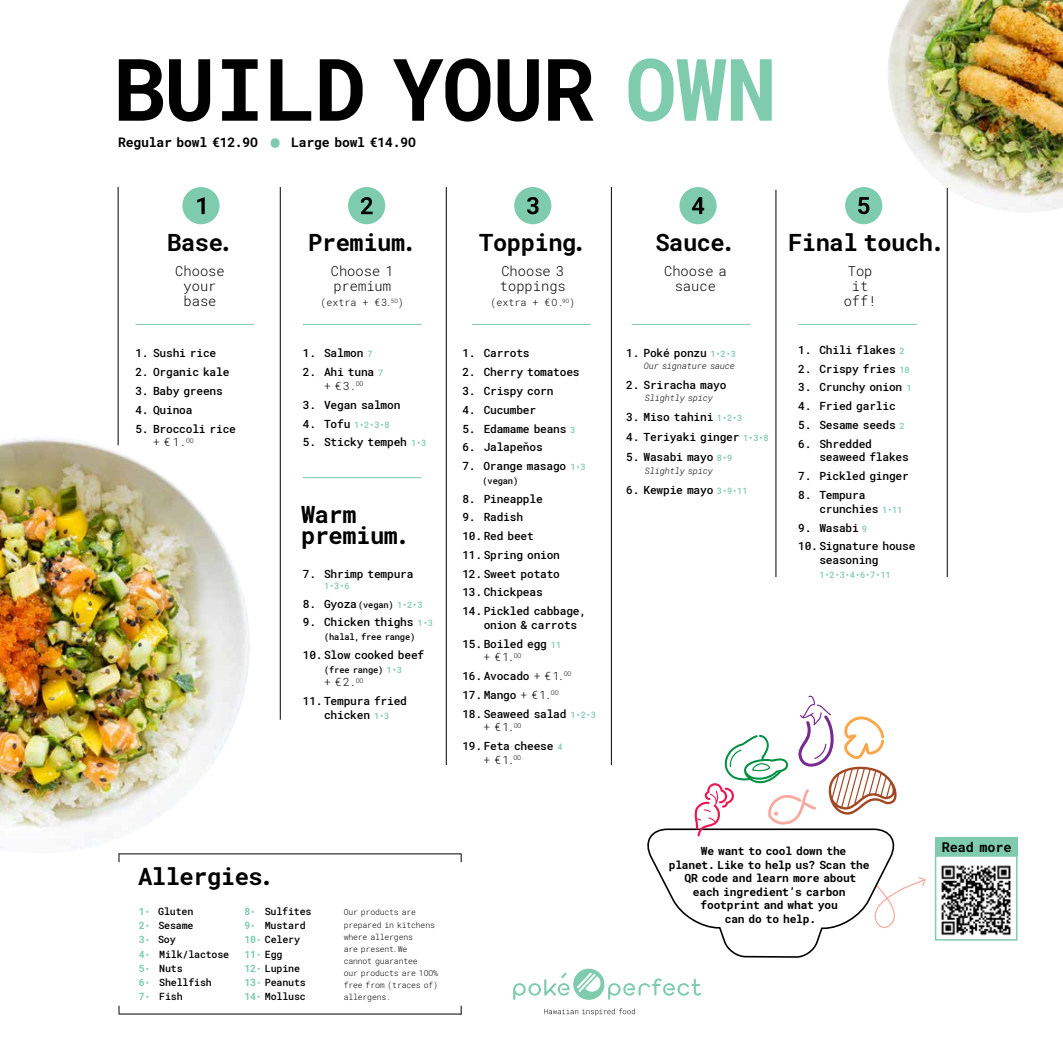
<style>
.page{position:relative;width:1063px;height:1053px;background:#fff}
.page>*{position:absolute;margin:0;border:0;box-sizing:border-box;transform-origin:0 0}
.t1{font:700 86.38px "Roboto Mono";letter-spacing:-.02em;color:#000}
.t2{font:700 23.75px/21px "Roboto Mono";letter-spacing:-.02em;color:#000}
.t3{font:300 13.75px/15px "Roboto Mono";color:#000;text-align:center}
.t4{font:700 13.5px "Roboto Mono";color:#000}
.t5{font:700 13.12px "Roboto Mono";letter-spacing:-.02em;color:#000}
.t6{font:500 11.25px/18.8px "Roboto Mono";letter-spacing:-.02em;color:#000}
.t7{font:700 11.25px/13.5px "Roboto Mono";letter-spacing:-.02em;color:#000;text-align:center}
.t8{font:300 11.25px "Roboto Mono";color:#000}
.t9{font:500 10px/14.2px "Roboto Mono";letter-spacing:-.02em;color:#000}
.t10{font:300 10px "Roboto Mono";color:#000}
.t11{font:italic 300 8.75px "Roboto Mono";letter-spacing:-.02em;color:#000}
.t12{font:500 8.75px "Roboto Mono";letter-spacing:-.02em;color:#000}
.t13{font:500 8.75px "Roboto Mono";color:#7fcbae}
.t14{font:300 8.12px/12.1px "Roboto Mono";letter-spacing:-.02em;color:#000}
.s1{color:#7fcbae}
.s2{font-weight:500;font-size:40.62px;color:#7fcbae}
.s3{font-weight:300}
.s4{font-size:8.75px;color:#7fcbae}
.s5{font-size:11.25px;color:#000}
.s6{font-size:8.75px}
.s7{font-weight:700;color:#7fcbae}
</style>
<div class="page">
<hr style="left:280px;top:187px;width:1px;height:532px;background:#000">
<hr style="left:118px;top:187px;width:1px;height:258px;background:#000">
<hr style="left:947px;top:174px;width:1px;height:403px;background:#000">
<hr style="left:446px;top:187px;width:1px;height:578px;background:#000">
<hr style="left:611px;top:187px;width:1px;height:578px;background:#000">
<hr style="left:776px;top:190px;width:1px;height:387px;background:#000">
<div style="left:182px;top:187px;width:38px;height:37px;background:#7fcbae;border-radius:50%"></div>
<svg style="left:197px;top:197px;width:8px;height:17px"></svg>
<div style="left:348px;top:187px;width:37px;height:37px;background:#7fcbae;border-radius:50%"></div>
<svg style="left:361px;top:197px;width:12px;height:17px"></svg>
<div style="left:514px;top:187px;width:37px;height:37px;background:#7fcbae;border-radius:50%"></div>
<svg style="left:527px;top:197px;width:12px;height:17px"></svg>
<div style="left:679px;top:187px;width:38px;height:37px;background:#7fcbae;border-radius:50%"></div>
<svg style="left:692px;top:197px;width:12px;height:17px"></svg>
<div style="left:845px;top:187px;width:37px;height:37px;background:#7fcbae;border-radius:50%"></div>
<svg style="left:858px;top:197px;width:11px;height:17px"></svg>
<hr style="left:135px;top:324px;width:119px;height:1px;background:#7fcbae">
<hr style="left:472px;top:324px;width:119px;height:1px;background:#7fcbae">
<hr style="left:303px;top:324px;width:119px;height:1px;background:#7fcbae">
<hr style="left:303px;top:477px;width:119px;height:1px;background:#7fcbae">
<hr style="left:632px;top:324px;width:118px;height:1px;background:#7fcbae">
<hr style="left:798px;top:324px;width:119px;height:1px;background:#7fcbae">
<hr style="left:119px;top:853px;width:342px;height:1px;background:#000">
<hr style="left:119px;top:1013px;width:342px;height:1px;background:#000">
<img style="left:941px;top:865px;width:70px;height:71px">
<div style="left:935px;top:837px;width:83px;height:19px;background:#7fcbae"></div>
<div style="left:935px;top:855px;width:83px;height:85px;border:2px solid #7fcbae"></div>
<svg style="left:513px;top:968px;width:188px;height:31px"></svg>
<svg style="left:544px;top:1008px;width:91px;height:7px"></svg>
<img style="left:0;top:436px;width:250px;height:413px">
<img style="left:888px;top:0;width:175px;height:213px">
<svg style="left:647px;top:695px;width:279px;height:263px"></svg>
<h1 class="t1" style="left:113px;top:29px;width:666px">BUILD YOUR <span class="s1">OWN</span></h1>
<p class="t5" style="left:118px;top:133px;width:299px">Regular bowl €12.9O <span class="s2">•</span> Large bowl €14.9O</p>
<h2 class="t2" style="left:167px;top:231px;width:67px">Base.</h2>
<h2 class="t2" style="left:308px;top:231px;width:110px">Premium.</h2>
<h2 class="t2" style="left:479px;top:231px;width:109px">Topping.</h2>
<h2 class="t2" style="left:655px;top:231px;width:82px">Sauce.</h2>
<h2 class="t2" style="left:788px;top:231px;width:158px">Final touch.</h2>
<p class="t3" style="left:175px;top:263px;width:51px">Choose your base</p>
<p class="t3" style="left:331px;top:263px;width:64px;text-align:left">Choose 1 premium</p>
<p class="t10" style="left:321px;top:295px;width:85px">(extra + €3.<sup>5O</sup>)</p>
<p class="t6" style="left:135px;top:343px;width:83px">1. Sushi rice</p>
<p class="t6" style="left:135px;top:362px;width:96px">2. Organic kale</p>
<p class="t6" style="left:135px;top:381px;width:89px">3. Baby greens</p>
<p class="t6" style="left:135px;top:400px;width:59px">4. Quinoa</p>
<p class="t6" style="left:153px;top:421px;width:84px;line-height:13.8px;text-indent:-18px">5. Broccoli rice <span class="s3">+ € 1.</span><sup>OO</sup></p>
<p class="t6" style="left:303px;top:343px;width:71px">1. Salmon <span class="s4">7</span></p>
<p class="t6" style="left:303px;top:365px;width:82px;line-height:13.8px;text-align:center">2. Ahi tuna <span class="s4">7 </span><span class="s3">+ € 3.</span><sup>OO</sup></p>
<p class="t6" style="left:303px;top:395px;width:99px">3. Vegan salmon</p>
<p class="t13" style="left:303px;top:418px;width:88px"><span class="s5">4. Tofu</span> 1•2•3•8</p>
<p class="t6" style="left:303px;top:432px;width:125px">5. Sticky tempeh <span class="s4">1•3</span></p>
<h2 class="t2" style="left:301px;top:503px;width:110px">Warm premium.</h2>
<p class="t9" style="left:303px;top:510px;width:13px">6.</p>
<p class="t6" style="left:303px;top:563px;width:112px">7. Shrimp tempura</p>
<p class="t13" style="left:324px;top:579px;width:27px">1•3•6</p>
<p class="t6" style="left:303px;top:593px;width:121px">8. Gyoza <span class="s6">(vegan)</span> <span class="s4">1•2•3</span></p>
<p class="t6" style="left:303px;top:612px;width:132px">9. Chicken thighs <span class="s4">1•3</span></p>
<p class="t12" style="left:324px;top:631px;width:93px">(halal, free range)</p>
<p class="t6" style="left:303px;top:645px;width:123px">10.Slow cooked beef</p>
<p class="t12" style="left:324px;top:663px;width:79px">(free range) <span class="s1">1•3</span></p>
<p class="t6" style="left:303px;top:672px;width:106px;text-indent:21px"><span class="s3">+ € 2.</span><sup>OO<br></sup>11.Tempura fried</p>
<p class="t6" style="left:324px;top:705px;width:67px">chicken <span class="s4">1•3</span></p>
<p class="t3" style="left:500px;top:263px;width:67px;text-align:left">Choose 3 toppings</p>
<p class="t10" style="left:491px;top:295px;width:86px">(extra + €O.<sup>9O</sup>)</p>
<p class="t6" style="left:462px;top:343px;width:69px">1. Carrots</p>
<p class="t6" style="left:462px;top:362px;width:119px">2. Cherry tomatoes</p>
<p class="t6" style="left:462px;top:381px;width:93px">3. Crispy corn</p>
<p class="t6" style="left:462px;top:400px;width:75px">4. Cucumber</p>
<p class="t6" style="left:462px;top:418px;width:114px">5. Edamame beans <span class="s4">3</span></p>
<p class="t6" style="left:462px;top:437px;width:82px">6. Jalapeňos</p>
<p class="t6" style="left:462px;top:456px;width:125px">7. Orange masago <span class="s4">1•3</span></p>
<p class="t12" style="left:483px;top:474px;width:37px">(vegan)</p>
<p class="t6" style="left:462px;top:488px;width:82px">8. Pineapple</p>
<p class="t6" style="left:462px;top:507px;width:125px">9. Radish<br>10.Red beet<br>11.Spring onion<br>12.Sweet potato<br>13.Chickpeas<br>14.Pickled cabbage,</p>
<p class="t6" style="left:462px;top:615px;width:116px;text-indent:21px">onion &amp; carrots<br>15.Boiled egg <span class="s4">11</span></p>
<p class="t6" style="left:462px;top:647px;width:135px;text-indent:21px"><span class="s3">+ € 1.</span><sup>OO<br></sup>16.Avocado <span class="s3">+ € 1.</span><sup>OO<br></sup>17.Mango <span class="s3">+ € 1.</span><sup>OO<br></sup>18.Seaweed salad <span class="s4">1•2•3</span></p>
<p class="t6" style="left:462px;top:717px;width:102px;text-indent:21px"><span class="s3">+ € 1.</span><sup>OO<br></sup>19.Feta cheese <span class="s4">4</span></p>
<p class="t8" style="left:484px;top:752px;width:39px">+ € 1.<sup>OO</sup></p>
<h2 class="t2" style="left:138px;top:865px;width:137px">Allergies.</h2>
<p class="t9" style="left:139px;top:903px;width:92px"><span class="s7">1</span><span class="s4">•</span> Gluten<br><span class="s7">2</span><span class="s4">•</span> Sesame<br><span class="s7">3</span><span class="s4">•</span> Soy<br><span class="s7">4</span><span class="s4">•</span> Milk/lactose<br><span class="s7">5</span><span class="s4">•</span> Nuts<br><span class="s7">6</span><span class="s4">•</span> Shellfish<br><span class="s7">7</span><span class="s4">•</span> Fish</p>
<p class="t9" style="left:244px;top:903px;width:69px"><span class="s7">8</span><span class="s4">•</span> Sulfites<br><span class="s7">9</span><span class="s4">•</span> Mustard<br><span class="s7">10</span><span class="s4">•</span> Celery<br><span class="s7">11</span><span class="s4">•</span> Egg<br><span class="s7">12</span><span class="s4">•</span> Lupine<br><span class="s7">13</span><span class="s4">•</span> Peanuts<br><span class="s7">14</span><span class="s4">•</span> Mollusc</p>
<p class="t14" style="left:344px;top:906px;width:96px">Our products are prepared in kitchens where allergens<br>are present. We<br>cannot guarantee<br>our products are 1OO% free from (traces of) allergens.</p>
<p class="t3" style="left:664px;top:263px;width:64px">Choose a sauce</p>
<p class="t3" style="left:844px;top:263px;width:35px">Top it off!</p>
<p class="t6" style="left:626px;top:343px;width:111px">1. Poké ponzu <span class="s4">1•2•3</span></p>
<p class="t11" style="left:644px;top:359px;width:93px">Our signature sauce</p>
<p class="t6" style="left:626px;top:375px;width:102px">2. Sriracha mayo</p>
<p class="t11" style="left:645px;top:392px;width:70px">Slightly spicy</p>
<p class="t6" style="left:626px;top:407px;width:118px">3. Miso tahini <span class="s4">1•2•3</span></p>
<p class="t6" style="left:626px;top:427px;width:144px">4. Teriyaki ginger <span class="s4">1•3•8</span></p>
<p class="t6" style="left:626px;top:447px;width:108px">5. Wasabi mayo <span class="s4">8•9</span></p>
<p class="t11" style="left:645px;top:464px;width:70px">Slightly spicy</p>
<p class="t6" style="left:626px;top:480px;width:123px">6. Kewpie mayo <span class="s4">3•9•11</span></p>
<p class="t6" style="left:798px;top:340px;width:108px">1. Chili flakes <span class="s4">2</span></p>
<p class="t6" style="left:798px;top:359px;width:113px">2. Crispy fries <span class="s4">10</span></p>
<p class="t6" style="left:798px;top:377px;width:115px">3. Crunchy onion <span class="s4">1</span></p>
<p class="t6" style="left:798px;top:396px;width:99px">4. Fried garlic</p>
<p class="t6" style="left:798px;top:415px;width:108px">5. Sesame seeds <span class="s4">2</span></p>
<p class="t6" style="left:819px;top:436px;width:91px;line-height:13.8px;text-indent:-21px">6. Shredded seaweed flakes</p>
<p class="t6" style="left:798px;top:466px;width:112px">7. Pickled ginger</p>
<p class="t6" style="left:819px;top:487px;width:85px;line-height:13.8px;text-indent:-21px">8. Tempura crunchies <span class="s4">1•11</span></p>
<p class="t6" style="left:798px;top:517px;width:119px">9. Wasabi <span class="s4">9<br></span>10.Signature house</p>
<p class="t6" style="left:819px;top:550px;width:61px">seasoning</p>
<p class="t13" style="left:819px;top:568px;width:73px">1•2•3•4•6•7•11</p>
<p class="t7" style="left:701px;top:843px;width:147px">We want to cool down the</p>
<p class="t4" style="left:942px;top:837px;width:72px">Read more</p>
<p class="t7" style="left:669px;top:857px;width:202px">planet. Like to help us? Scan the<br>QR code and learn more about each ingredient’s carbon footprint and what you<br>can do to help.</p>
</div>
